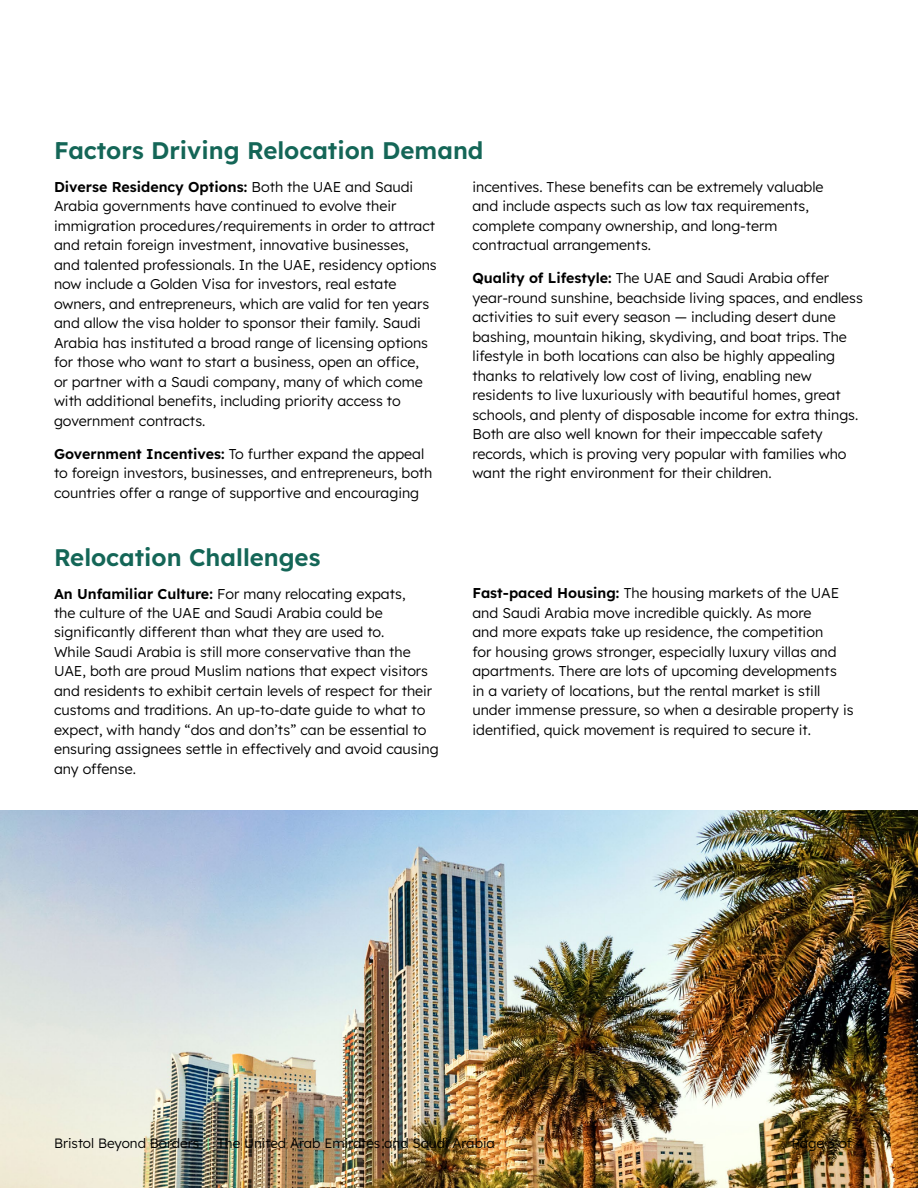
<style>
.page{position:relative;width:918px;height:1188px;background:#fff}
.page>*{position:absolute;margin:0;border:0;box-sizing:border-box;transform-origin:0 0}
.t1{font:24px "Lexend";color:#146657}
.t2{font:14.25px/19.5px "Lexend";color:#000}
.t3{font:13.5px "Lexend";color:#000}
.s1{color:#70ee9c}
</style>
<div class="page">
<img style="left:0;top:810px;width:918px;height:378px">
<h1 class="t1" style="left:54px;top:133px;width:431px">Factors Driving Relocation Demand</h1>
<p class="t2" style="left:54px;top:176px;width:384px">Diverse Residency Options: Both the UAE and Saudi Arabia governments have continued to evolve their immigration procedures/requirements in order to attract and retain foreign investment, innovative businesses, and talented professionals. In the UAE, residency options now include a Golden Visa for investors, real estate owners, and entrepreneurs, which are valid for ten years and allow the visa holder to sponsor their family. Saudi Arabia has instituted a broad range of licensing options for those who want to start a business, open an office,<br>or partner with a Saudi company, many of which come with additional benefits, including priority access to government contracts.</p>
<p class="t2" style="left:54px;top:443px;width:380px">Government Incentives: To further expand the appeal to foreign investors, businesses, and entrepreneurs, both countries offer a range of supportive and encouraging</p>
<p class="t2" style="left:472px;top:176px;width:352px">incentives. These benefits can be extremely valuable and include aspects such as low tax requirements, complete company ownership, and long-term contractual arrangements.</p>
<p class="t2" style="left:472px;top:268px;width:392px">Quality of Lifestyle: The UAE and Saudi Arabia offer year-round sunshine, beachside living spaces, and endless activities to suit every season — including desert dune bashing, mountain hiking, skydiving, and boat trips. The lifestyle in both locations can also be highly appealing thanks to relatively low cost of living, enabling new residents to live luxuriously with beautiful homes, great schools, and plenty of disposable income for extra things.<br>Both are also well known for their impeccable safety records, which is proving very popular with families who want the right environment for their children.</p>
<h1 class="t1" style="left:54px;top:540px;width:268px">Relocation Challenges</h1>
<p class="t2" style="left:54px;top:583px;width:386px">An Unfamiliar Culture: For many relocating expats,<br>the culture of the UAE and Saudi Arabia could be significantly different than what they are used to.<br>While Saudi Arabia is still more conservative than the UAE, both are proud Muslim nations that expect visitors and residents to exhibit certain levels of respect for their customs and traditions. An up-to-date guide to what to expect, with handy “dos and don’ts” can be essential to ensuring assignees settle in effectively and avoid causing any offense.</p>
<p class="t2" style="left:472px;top:583px;width:383px">Fast-paced Housing: The housing markets of the UAE and Saudi Arabia move incredible quickly. As more<br>and more expats take up residence, the competition<br>for housing grows stronger, especially luxury villas and apartments. There are lots of upcoming developments<br>in a variety of locations, but the rental market is still under immense pressure, so when a desirable property is identified, quick movement is required to secure it.</p>
<p class="t3" style="left:54px;top:1133px;width:442px">Bristol Beyond Borders <span class="s1">|</span> The United Arab Emirates and Saudi Arabia</p>
<p class="t3" style="left:791px;top:1133px;width:74px">Page 3 of 4</p>
</div>
